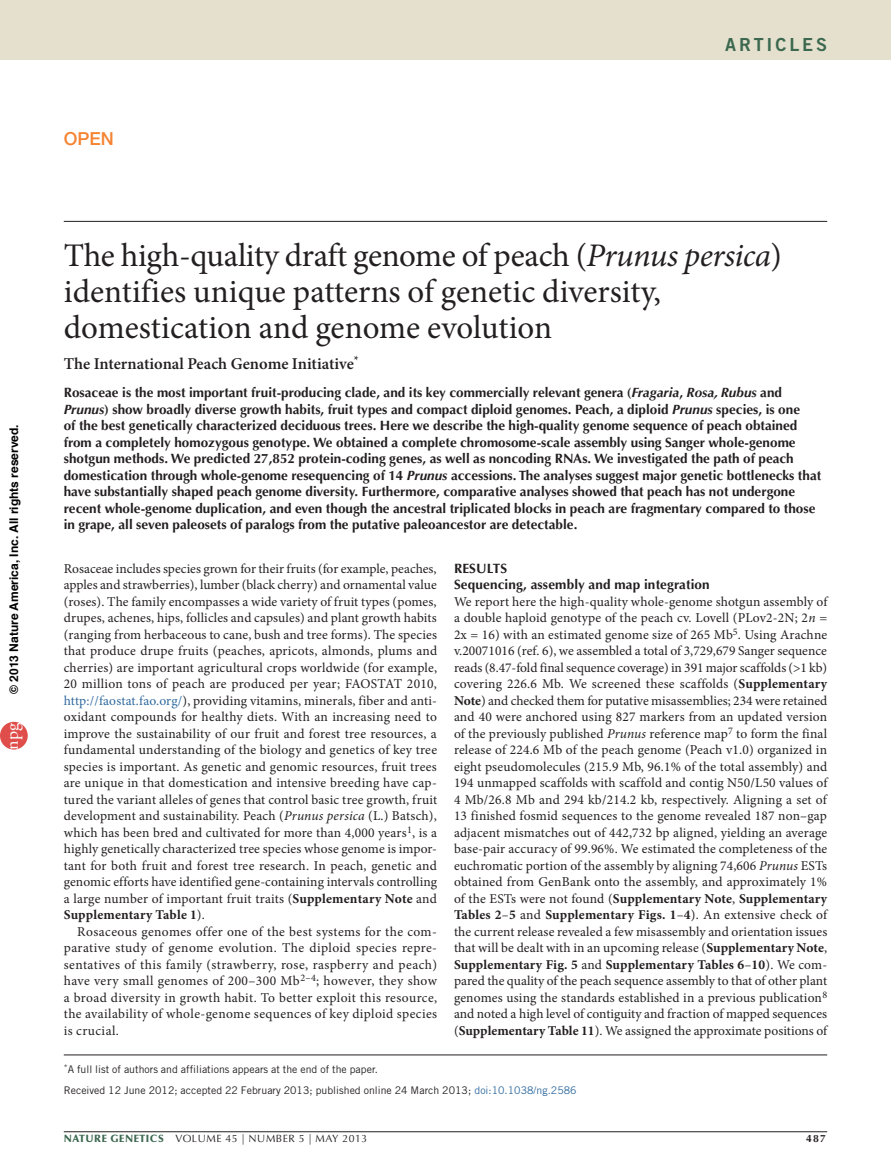
<style>
.page{position:relative;width:891px;height:1175px;background:#fff}
.page>*{position:absolute;margin:0;border:0;box-sizing:border-box;transform-origin:0 0}
.pAtl{font:33px/36px "Minion Pro";letter-spacing:-.005em;color:#231f20}
.z-HEADER_follow_Righ{font:18px "Trade Gothic LT Std Bd 2";letter-spacing:.16em;color:#3b684f}
.popenlogo{font:500 18px "Helvetica Neue LT Std";color:#f58432}
.t1{font:18px "Adobe Garamond Pro";color:#fff}
.pAu{font:600 16.5px "Minion Pro";color:#231f20}
.pFirstpara{font:13.5px/16.5px "Minion Pro";color:#231f20;text-align:justify}
.pBodyFirstpara{font:13.5px/16.5px "Minion Pro";letter-spacing:.01em;color:#231f20;text-align:justify}
.pAtl-2{font:700 13.5px/16.5px "Optima LT Std";color:#231f20}
.pPara{font:13.5px/16.5px "Minion Pro";letter-spacing:.03em;color:#231f20;text-align:justify}
.pSec_1and2{font:700 13.5px "Optima LT Std";letter-spacing:.01em;color:#231f20}
.pFirstSec1ttl{font:700 13.5px "Optima LT Std";letter-spacing:.01em;color:#231f20}
.t2{font:700 12px "Helvetica";color:#000}
.pAopd{font:10.5px "Trade Gothic LT Std";color:#231f20}
.pAunote{font:10.5px "Trade Gothic LT Std";color:#231f20}
.t3{font:10.5px "Optima LT Std";letter-spacing:.05em;color:#231f20}
.t4{font:700 10.5px "Optima LT Std";color:#231f20}
.s1{font-style:italic}
.s2{color:#2f6a9f}
.s3{font-weight:700}
.s4{font-weight:900;color:#3b684f}
</style>
<div class="page">
<hr style="left:64px;top:1131px;width:763px;height:1px;background:#231f20">
<hr style="left:64px;top:221px;width:763px;height:1px;background:#231f20">
<div style="left:0;top:0;width:891px;height:60px;background:#e5e0ce"></div>
<hr style="left:64px;top:1054px;width:763px;height:1px;background:#231f20">
<div style="left:0;top:722px;width:28px;height:27px;background:#df4e4a;border-radius:50%"></div>
<p class="t2" style="left:4px;top:693px;width:271px;rotate:-90deg">© 2013 Nature America, Inc. All rights reserved.</p>
<h2 class="t1" style="left:1px;top:749px;width:28px;rotate:-90deg">npg</h2>
<p class="popenlogo" style="left:64px;top:128px;width:52px">OPEN</p>
<p class="z-HEADER_follow_Righ" style="left:725px;top:33px;width:103px">ARTICLES</p>
<p class="pAtl" style="left:64px;top:238px;width:720px">The high-quality draft genome of peach (<span class="s1">Prunus persica</span>) identifies unique patterns of genetic diversity, domestication and genome evolution</p>
<p class="pAu" style="left:64px;top:354px;width:297px">The International Peach Genome Initiative<sup>*</sup></p>
<p class="pAtl-2" style="left:64px;top:385px;width:759px">Rosaceae is the most important fruit-producing clade, and its key commercially relevant genera (<span class="s1">Fragaria</span>, <span class="s1">Rosa, Rubus</span> and <span class="s1">Prunus</span>) show broadly diverse growth habits, fruit types and compact diploid genomes. Peach, a diploid <span class="s1">Prunus</span> species, is one<br>of the best genetically characterized deciduous trees. Here we describe the high-quality genome sequence of peach obtained from a completely homozygous genotype. We obtained a complete chromosome-scale assembly using Sanger whole-genome shotgun methods. We predicted 27,852 protein-coding genes, as well as noncoding RNAs. We investigated the path of peach domestication through whole-genome resequencing of 14 <span class="s1">Prunus</span> accessions. The analyses suggest major genetic bottlenecks that have substantially shaped peach genome diversity. Furthermore, comparative analyses showed that peach has not undergone recent whole-genome duplication, and even though the ancestral triplicated blocks in peach are fragmentary compared to those in grape, all seven paleosets of paralogs from the putative paleoancestor are detectable.</p>
<p class="pBodyFirstpara" style="left:64px;top:560px;width:375px">Rosaceae includes species grown for their fruits (for example, peaches, apples and strawberries), lumber (black cherry) and ornamental value (roses). The family encompasses a wide variety of fruit types (pomes, drupes, achenes, hips, follicles and capsules) and plant growth habits (ranging from herbaceous to cane, bush and tree forms). The species that produce drupe fruits (peaches, apricots, almonds, plums and cherries) are important agricultural crops worldwide (for example, 20 million tons of peach are produced per year; FAOSTAT 2010, <span class="s2">http://faostat.fao.org/</span>), providing vitamins, minerals, fiber and anti&shy;oxidant compounds for healthy diets. With an increasing need to improve the sustainability of our fruit and forest tree resources, a fundamental understanding of the biology and genetics of key tree species is important. As genetic and genomic resources, fruit trees are unique in that domestication and intensive breeding have cap&shy;tured the variant alleles of genes that control basic tree growth, fruit development and sustainability. Peach (<span class="s1">Prunus -persica</span> (L.) Batsch), which has been bred and cultivated for more than 4,000 years<sup>1</sup>, is a highly genetically characterized tree species whose genome is impor&shy;tant for both fruit and forest tree research. In peach, genetic and genomic efforts have identified gene-containing intervals controlling a large number of important fruit traits (<span class="s3">Supplementary Note</span> and <span class="s3">Supplementary Table 1</span>).</p>
<p class="pPara" style="left:64px;top:923px;width:375px;text-indent:14px">Rosaceous genomes offer one of the best systems for the com&shy;parative study of genome evolution. The diploid species repre&shy;sentatives of this family (strawberry, rose, raspberry and peach) have very small genomes of 200–300 Mb<sup>2–4</sup>; however, they show a broad diversity in growth habit. To better exploit this resource, the availability of whole-genome sequences of key diploid species is crucial.</p>
<p class="pFirstSec1ttl" style="left:454px;top:560px;width:55px">RESULTS</p>
<p class="pSec_1and2" style="left:454px;top:576px;width:257px">Sequencing, assembly and map integration</p>
<p class="pFirstpara" style="left:454px;top:593px;width:375px">We report here the high-quality whole-genome shotgun assembly of a double haploid genotype of the peach cv. Lovell (PLov2-2N; 2<span class="s1">n</span> = 2x = 16) with an estimated genome size of 265 Mb<sup>5</sup>. Using Arachne v.20071016 (ref. 6), we assembled a total of 3,729,679 Sanger sequence reads (8.47-fold final sequence coverage) in 391 major scaffolds (&gt;1 kb) covering 226.6 Mb. We screened these scaffolds (<span class="s3">Supplementary Note</span>) and checked them for putative misassemblies; 234 were retained and 40 were anchored using 827 markers from an updated version of the previously published <span class="s1">Prunus</span> reference map<sup>7</sup> to form the final release of 224.6 Mb of the peach genome (Peach v1.0) organized in eight pseudomolecules (215.9 Mb, 96.1% of the total assembly) and 194 unmapped scaffolds with scaffold and contig N50/L50 values of 4 Mb/26.8 Mb and 294 kb/214.2 kb, respectively. Aligning a set of 13 finished fosmid sequences to the genome revealed 187 non–gap adjacent mismatches out of 442,732 bp aligned, yielding an average base-pair accuracy of 99.96%. We estimated the completeness of the euchromatic portion of the assembly by aligning 74,606 <span class="s1">Prunus</span> ESTs obtained from GenBank onto the assembly, and approximately 1% of the ESTs were not found (<span class="s3">Supplementary Note</span>, <span class="s3">Supplementary Tables 2</span>–<span class="s3">5</span> and <span class="s3">Supplementary Figs. 1</span>–<span class="s3">4</span>). An extensive check of the current release revealed a few misassembly and orientation issues that will be dealt with in an upcoming release (<span class="s3">Supplementary Note</span>, <span class="s3">Supplementary Fig. 5</span> and <span class="s3">Supplementary Tables 6</span>–<span class="s3">10</span>). We com&shy;pared the quality of the peach sequence assembly to that of other plant genomes using the standards established in a previous publication<sup>8 </sup>and noted a high level of contiguity and fraction of mapped sequences (<span class="s3">Supplementary Table 11</span>). We assigned the approximate positions of</p>
<p class="pAunote" style="left:64px;top:1063px;width:316px"><sup>*</sup>A full list of authors and affiliations appears at the end of the paper.</p>
<p class="pAopd" style="left:64px;top:1084px;width:514px">Received 12 June 2012; accepted 22 February 2013; published online 24 March 2013; <span class="s2">doi:10.1038/ng.2586</span></p>
<p class="t3" style="left:64px;top:1132px;width:305px"><span class="s4">NATURE GENETICS</span> VOLUME 45 | NUMBER 5 | MAY 2013</p>
<p class="t4" style="left:806px;top:1132px;width:21px">487</p>
</div>
